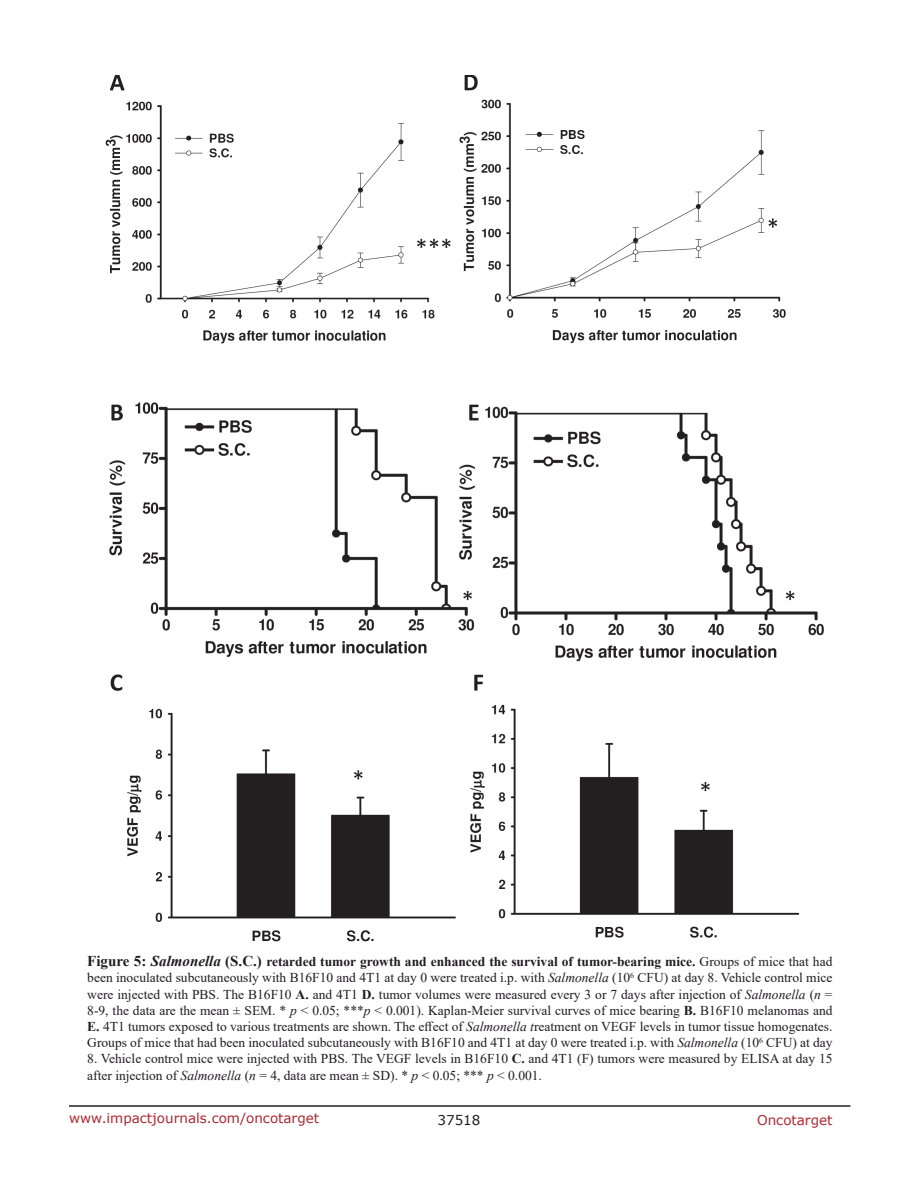
<style>
.page{position:relative;width:918px;height:1188px;background:#fff}
.page>*{position:absolute;margin:0;border:0;box-sizing:border-box;transform-origin:0 0}
.t1{font:13.5px/16.2px "Times New Roman";color:#201d20;text-align:justify}
.t2{font:13.5px "Verdana";color:#ac2830}
.t3{font:13.5px "Verdana";color:#201d20}
.s1{font-weight:700;font-size:15px}
.s2{font-weight:700;font-style:italic;font-size:15px}
.s3{font-weight:700}
.s4{font-style:italic}
</style>
<div class="page">
<hr style="left:69px;top:1105px;width:781px;height:2px;background:#231f20">
<img style="left:105px;top:76px;width:719px;height:866px">
<p class="t1" style="left:87px;top:953px;width:747px"><span class="s1">Figure 5:</span> <span class="s2">Salmonella</span> <span class="s1">(S.C.)</span> <span class="s3">retarded tumor growth and enhanced the survival of tumor-bearing mice.</span> Groups of mice that had been inoculated subcutaneously with B16F10 and 4T1 at day 0 were treated i.p. with <span class="s4">Salmonella</span> (10<sup>6</sup> CFU) at day 8. Vehicle control mice were injected with PBS. The B16F10 <span class="s3">A.</span> and 4T1 <span class="s3">D.</span> tumor volumes were measured every 3 or 7 days after injection of <span class="s4">Salmonella</span> (<span class="s4">n</span> = 8-9, the data are the mean ± SEM. * <span class="s4">p</span> &lt; 0.05; ***<span class="s4">p</span> &lt; 0.001). Kaplan-Meier survival curves of mice bearing <span class="s3">B.</span> B16F10 melanomas and <span class="s3">E.</span> 4T1 tumors exposed to various treatments are shown. The effect of <span class="s4">Salmonella t</span>reatment on VEGF levels in tumor tissue homogenates.<br>Groups of mice that had been inoculated subcutaneously with B16F10 and 4T1 at day 0 were treated i.p. with <span class="s4">Salmonella</span> (10<sup>6</sup> CFU) at day</p>
<p class="t1" style="left:87px;top:1050px;width:747px">8. Vehicle control mice were injected with PBS. The VEGF levels in B16F10 <span class="s3">C.</span> and 4T1 (F) tumors were measured by ELISA at day 15 after injection of <span class="s4">Salmonella</span> (<span class="s4">n</span> = 4, data are mean ± SD). * <span class="s4">p</span> &lt; 0.05; *** <span class="s4">p</span> &lt; 0.001.</p>
<p class="t2" style="left:69px;top:1109px;width:252px">www.impactjournals.com/oncotarget</p>
<p class="t3" style="left:438px;top:1111px;width:44px">37518</p>
<p class="t2" style="left:757px;top:1111px;width:77px">Oncotarget</p>
</div>
